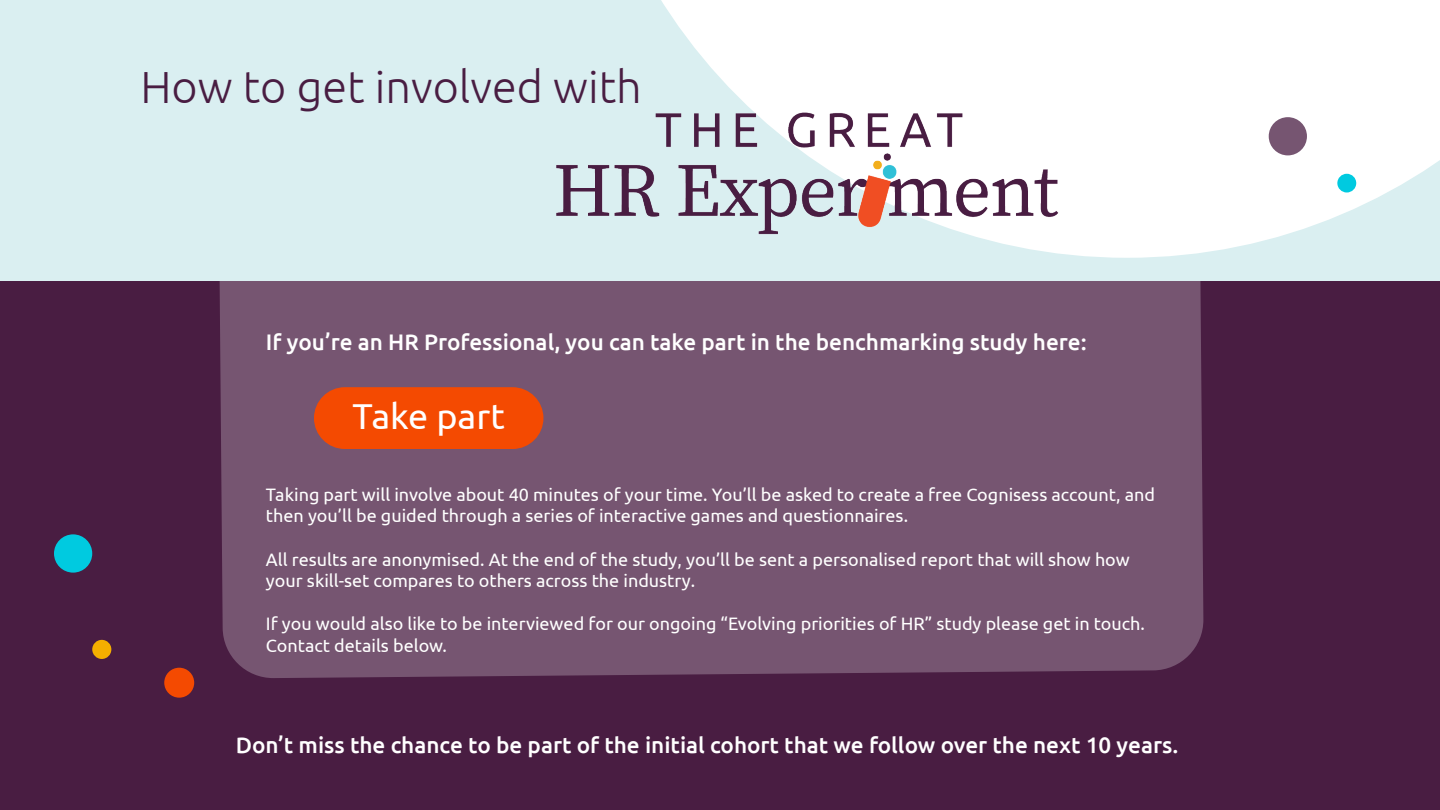
<style>
.page{position:relative;width:1440px;height:810px;background:#fff}
.page>*{position:absolute;margin:0;border:0;box-sizing:border-box;transform-origin:0 0}
.t1{font:300 45px "Ubuntu";color:#491d42}
.t2{font:36px "Ubuntu";color:#fff}
.t3{font:500 22.5px "Ubuntu";color:#fff}
.t4{font:18px/21.6px "Ubuntu";color:#fff}
</style>
<div class="page">
<div style="left:0;top:268px;width:1440px;height:542px;background:#491d42"></div>
<div style="left:219px;top:281px;width:985px;height:397px;background:#765571"></div>
<div style="left:1px;top:0;width:1439px;height:281px;background:#daeff1"></div>
<svg style="left:661px;top:0;width:779px;height:258px;background:#fafdfd"></svg>
<img style="left:556px;top:109px;width:528px;height:148px">
<div style="left:1269px;top:117px;width:38px;height:38px;background:#765571;border-radius:50%"></div>
<div style="left:54px;top:534px;width:38px;height:39px;background:#00cae0;border-radius:50%"></div>
<div style="left:92px;top:640px;width:19px;height:19px;background:#f5af00;border-radius:50%"></div>
<div style="left:1337px;top:174px;width:19px;height:19px;background:#00cae0;border-radius:50%"></div>
<div style="left:314px;top:387px;width:229px;height:62px;background:#f44a01;border-radius:31px"></div>
<div style="left:164px;top:668px;width:30px;height:30px;background:#f44a01;border-radius:50%"></div>
<p class="t1" style="left:140px;top:60px;width:503px">How to get involved with</p>
<p class="t3" style="left:266px;top:327px;width:822px">If you’re an HR Professional, you can take part in the benchmarking study here:</p>
<p class="t2" style="left:353px;top:394px;width:154px">Take part</p>
<p class="t4" style="left:266px;top:483px;width:891px">Taking part will involve about 40 minutes of your time. You’ll be asked to create a free Cognisess account, and then you’ll be guided through a series of interactive games and questionnaires.</p>
<p class="t4" style="left:266px;top:548px;width:865px">All results are anonymised. At the end of the study, you’ll be sent a personalised report that will show how your skill-set compares to others across the industry.</p>
<p class="t4" style="left:266px;top:613px;width:880px">If you would also like to be interviewed for our ongoing “Evolving priorities of HR” study please get in touch.</p>
<p class="t4" style="left:266px;top:634px;width:182px">Contact details below.</p>
<p class="t3" style="left:236px;top:730px;width:944px">Don’t miss the chance to be part of the initial cohort that we follow over the next 10 years.</p>
</div>
